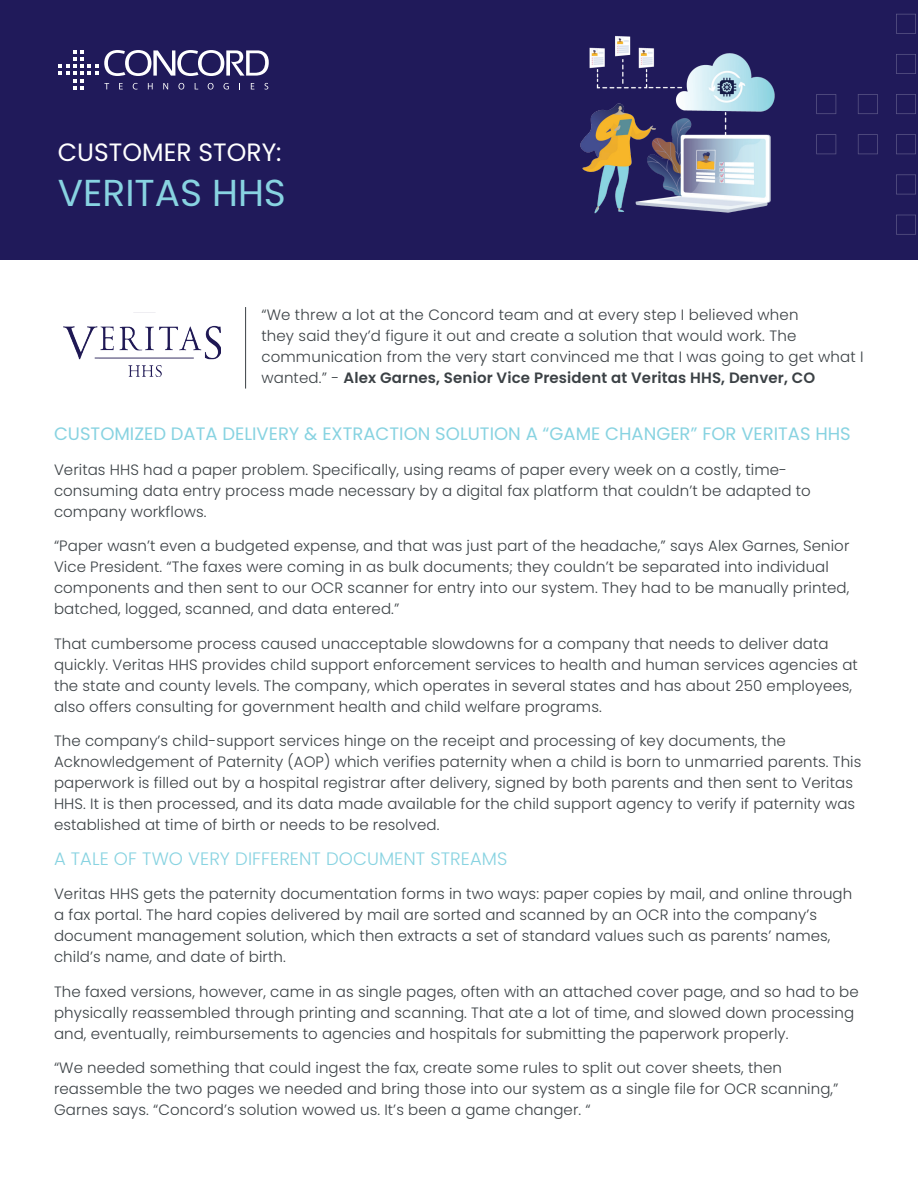
<style>
.page{position:relative;width:918px;height:1188px;background:#fff}
.page>*{position:absolute;margin:0;border:0;box-sizing:border-box;transform-origin:0 0}
.t1{font:37.5px "Poppins";color:#88d3e1}
.t2{font:25.05px "Poppins";color:#fff}
.t3{font:18px "Poppins";color:#88d3e1}
.t4{font:300 18px "Poppins";letter-spacing:.005em;color:#88d3e1}
.t5{font:300 15px/21px "Poppins";letter-spacing:.005em;color:#3b4145}
.s1{font-weight:600}
</style>
<div class="page">
<div style="left:0;top:0;width:918px;height:259px;background:#201a5a"></div>
<img style="left:580px;top:36px;width:195px;height:178px">
<svg style="left:59px;top:50px;width:39px;height:40px"></svg>
<svg style="left:104px;top:83px;width:5px;height:6px"></svg>
<svg style="left:119px;top:83px;width:4px;height:6px"></svg>
<svg style="left:133px;top:83px;width:5px;height:7px"></svg>
<svg style="left:148px;top:83px;width:5px;height:6px"></svg>
<svg style="left:163px;top:83px;width:5px;height:6px"></svg>
<svg style="left:178px;top:83px;width:6px;height:7px"></svg>
<svg style="left:208px;top:83px;width:6px;height:7px"></svg>
<svg style="left:223px;top:83px;width:6px;height:7px"></svg>
<svg style="left:251px;top:83px;width:3px;height:6px"></svg>
<svg style="left:264px;top:83px;width:4px;height:7px"></svg>
<svg style="left:104px;top:50px;width:165px;height:26px"></svg>
<img style="left:64px;top:325px;width:156px;height:51px">
<hr style="left:245px;top:307px;width:1px;height:82px;background:#3b4145">
<svg style="left:896px;top:215px;width:20px;height:20px"></svg>
<svg style="left:896px;top:174px;width:20px;height:20px"></svg>
<svg style="left:896px;top:134px;width:20px;height:20px"></svg>
<svg style="left:896px;top:94px;width:20px;height:20px"></svg>
<svg style="left:816px;top:134px;width:20px;height:20px"></svg>
<svg style="left:858px;top:134px;width:20px;height:20px"></svg>
<svg style="left:816px;top:94px;width:20px;height:20px"></svg>
<svg style="left:858px;top:94px;width:20px;height:20px"></svg>
<svg style="left:896px;top:54px;width:20px;height:20px"></svg>
<svg style="left:896px;top:14px;width:20px;height:20px"></svg>
<h2 class="t2" style="left:58px;top:138px;width:225px">CUSTOMER STORY:</h2>
<h1 class="t1" style="left:58px;top:171px;width:230px">VERITAS HHS</h1>
<p class="t5" style="left:261px;top:304px;width:604px">“We threw a lot at the Concord team and at every step I believed when<br>they said they’d figure it out and create a solution that would work. The communication from the very start convinced me that I was going to get what I wanted.” - <span class="s1">Alex Garnes, Senior Vice President at Veritas HHS, Denver, CO</span></p>
<p class="t3" style="left:54px;top:423px;width:798px">CUSTOMIZED DATA DELIVERY &amp; EXTRACTION SOLUTION A “GAME CHANGER” FOR VERITAS HHS</p>
<p class="t5" style="left:54px;top:459px;width:758px">Veritas HHS had a paper problem. Specifically, using reams of paper every week on a costly, time&shy;consuming data entry process made necessary by a digital fax platform that couldn’t be adapted to company workflows.</p>
<p class="t5" style="left:54px;top:535px;width:797px">“Paper wasn’t even a budgeted expense, and that was just part of the headache,” says Alex Garnes, Senior Vice President. “The faxes were coming in as bulk documents; they couldn’t be separated into individual components and then sent to our OCR scanner for entry into our system. They had to be manually printed, batched, logged, scanned, and data entered.”</p>
<p class="t5" style="left:54px;top:633px;width:805px">That cumbersome process caused unacceptable slowdowns for a company that needs to deliver data quickly. Veritas HHS provides child support enforcement services to health and human services agencies at the state and county levels. The company, which operates in several states and has about 250 employees, also offers consulting for government health and child welfare programs.</p>
<p class="t5" style="left:54px;top:730px;width:809px">The company’s child-support services hinge on the receipt and processing of key documents, the Acknowledgement of Paternity (AOP) which verifies paternity when a child is born to unmarried parents. This paperwork is filled out by a hospital registrar after delivery, signed by both parents and then sent to Veritas HHS. It is then processed, and its data made available for the child support agency to verify if paternity was established at time of birth or needs to be resolved.</p>
<p class="t4" style="left:54px;top:848px;width:455px">A TALE OF TWO VERY DIFFERENT DOCUMENT STREAMS</p>
<p class="t5" style="left:54px;top:883px;width:800px">Veritas HHS gets the paternity documentation forms in two ways: paper copies by mail, and online through a fax portal. The hard copies delivered by mail are sorted and scanned by an OCR into the company’s document management solution, which then extracts a set of standard values such as parents’ names, child’s name, and date of birth.</p>
<p class="t5" style="left:54px;top:981px;width:806px">The faxed versions, however, came in as single pages, often with an attached cover page, and so had to be physically reassembled through printing and scanning. That ate a lot of time, and slowed down processing and, eventually, reimbursements to agencies and hospitals for submitting the paperwork properly.</p>
<p class="t5" style="left:54px;top:1057px;width:786px">“We needed something that could ingest the fax, create some rules to split out cover sheets, then reassemble the two pages we needed and bring those into our system as a single file for OCR scanning,”<br>Garnes says. “Concord’s solution wowed us. It’s been a game changer. “</p>
</div>
